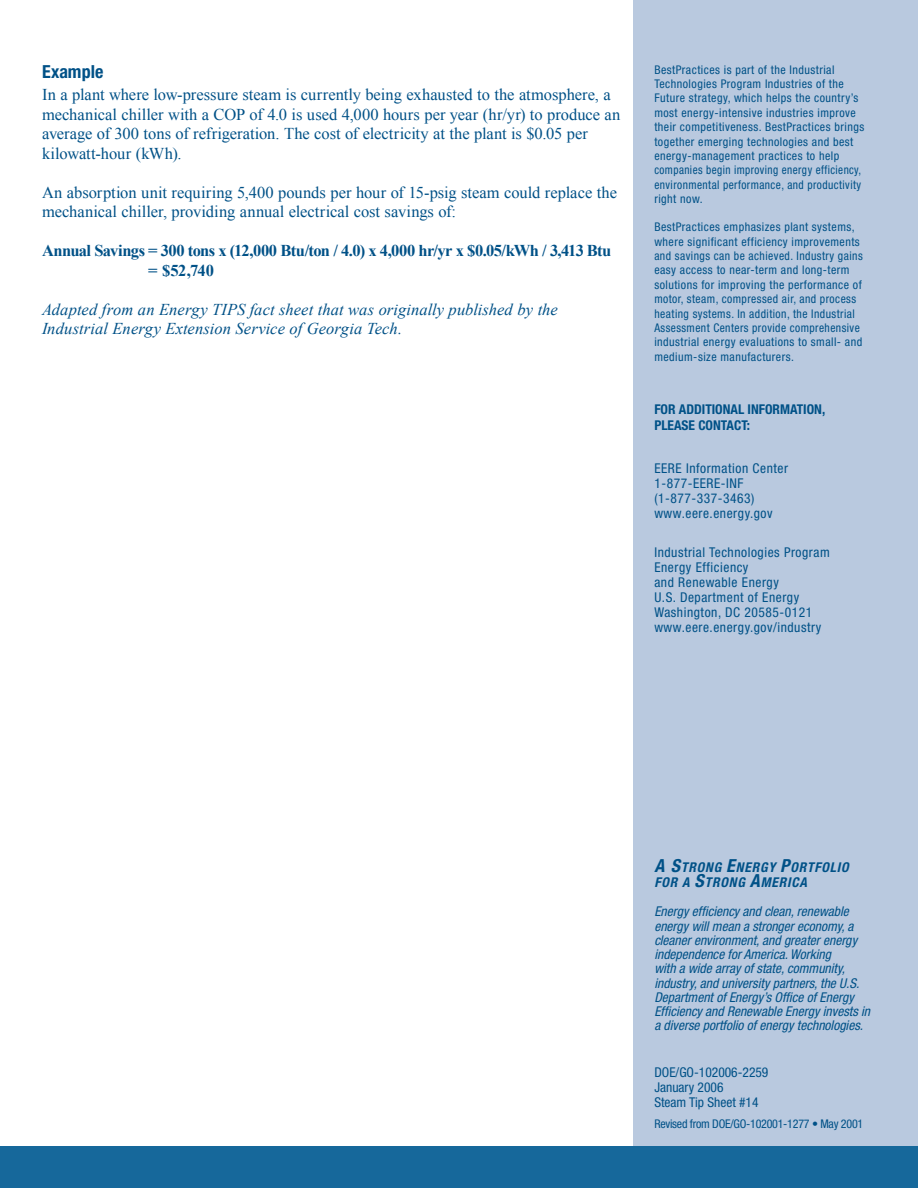
<style>
.page{position:relative;width:918px;height:1188px;background:#fff}
.page>*{position:absolute;margin:0;border:0;box-sizing:border-box;transform-origin:0 0}
.Header__E{font:700 condensed 18px "Helvetica Neue LT Std";color:#005187}
.body_text{font:16.5px/19.5px "Times New Roman";color:#005187}
.body_text-2{font:italic 16.5px/19.5px "Times New Roman";letter-spacing:.005em;color:#005187}
.body_text-3{font:700 16.5px/19.5px "Times New Roman";letter-spacing:-.035em;color:#005187}
.t1{font:italic condensed 13.5px/14.2px "Helvetica Neue LT Std";color:#005187}
.t2{font:condensed 13.5px/15px "Helvetica Neue LT Std";letter-spacing:.04em;color:#005187}
.t3{font:condensed 13.5px "Helvetica Neue LT Std";color:#005187}
.t4{font:700 condensed 13.5px/16.2px "Helvetica Neue LT Std";color:#005187}
.t5{font:italic 700 condensed 13.5px/15px "Helvetica Neue LT Std";letter-spacing:.06em;color:#005187}
.t6{font:condensed 12px/14.4px "Helvetica Neue LT Std";letter-spacing:.04em;color:#005187}
.t7{font:condensed 12px "Helvetica Neue LT Std";letter-spacing:-.02em;color:#005187}
.s1{font-size:18px}
</style>
<div class="page">
<div style="left:633px;top:0;width:285px;height:1188px;background:#b9c9df"></div>
<div style="left:0;top:1146px;width:918px;height:42px;background:#16689b"></div>
<p class="Header__E" style="left:42px;top:60px;width:63px">Example</p>
<p class="body_text" style="left:42px;top:85px;width:580px">In a plant where low-pressure steam is currently being exhausted to the atmosphere, a mechanical chiller with a COP of 4.0 is used 4,000 hours per year (hr/yr) to produce an average of 300 tons of refrigeration. The cost of electricity at the plant is $0.05 per kilowatt-hour (kWh).</p>
<p class="body_text" style="left:42px;top:182px;width:577px">An absorption unit requiring 5,400 pounds per hour of 15-psig steam could replace the mechanical chiller, providing annual electrical cost savings of:</p>
<p class="body_text-3" style="left:148px;top:241px;width:465px;text-indent:-106px">Annual Savings = 300 tons x (12,000 Btu/ton / 4.0) x 4,000 hr/yr x $0.05/kWh / 3,413 Btu = $52,740</p>
<p class="body_text-2" style="left:42px;top:299px;width:517px">Adapted from an Energy TIPS fact sheet that was originally published by the<br>Industrial Energy Extension Service of Georgia Tech.</p>
<p class="t6" style="left:654px;top:62px;width:211px">BestPractices is part of the Industrial Technologies Program Industries of the Future strategy, which helps the country’s most energy-intensive industries improve their competitiveness. BestPractices brings together emerging technologies and best energy-management practices to help companies begin improving energy efficiency, environmental performance, and productivity right now.</p>
<p class="t6" style="left:654px;top:220px;width:210px">BestPractices emphasizes plant systems, where significant efficiency improvements and savings can be achieved. Industry gains easy access to near-term and long-term solutions for improving the performance of motor, steam, compressed air, and process heating systems. In addition, the Industrial Assessment Centers provide comprehensive industrial energy evaluations to small- and medium-size manufacturers.</p>
<p class="t4" style="left:654px;top:401px;width:172px">FOR ADDITIONAL INFORMATION,<br>PLEASE CONTACT:</p>
<p class="t2" style="left:654px;top:461px;width:135px">EERE Information Center<br>1-877-EERE-INF (1-877-337-3463) www.eere.energy.gov</p>
<p class="t2" style="left:654px;top:545px;width:177px">Industrial Technologies Program<br>Energy Efficiency<br>and Renewable Energy<br>U.S. Department of Energy<br>Washington, DC 20585-0121 www.eere.energy.gov/industry</p>
<p class="t5" style="left:654px;top:860px;width:196px"><span class="s1">A S</span>TRONG <span class="s1">E</span>NERGY <span class="s1">P</span>ORTFOLIO<br>FOR A <span class="s1">S</span>TRONG <span class="s1">A</span>MERICA</p>
<p class="t1" style="left:654px;top:905px;width:217px">Energy efficiency and clean, renewable energy will mean a stronger economy, a cleaner environment, and greater energy independence for America. Working<br>with a wide array of state, community, industry, and university partners, the U.S.<br>Department of Energy’s Office of Energy Efficiency and Renewable Energy invests in a diverse portfolio of energy technologies.</p>
<p class="t3" style="left:654px;top:1064px;width:116px">DOE/GO-102006-2259</p>
<p class="t3" style="left:654px;top:1079px;width:71px">January 2006</p>
<p class="t3" style="left:654px;top:1094px;width:106px">Steam Tip Sheet #14</p>
<p class="t7" style="left:654px;top:1117px;width:210px">Revised from DOE/GO-102001-1277 • May 2001</p>
</div>
